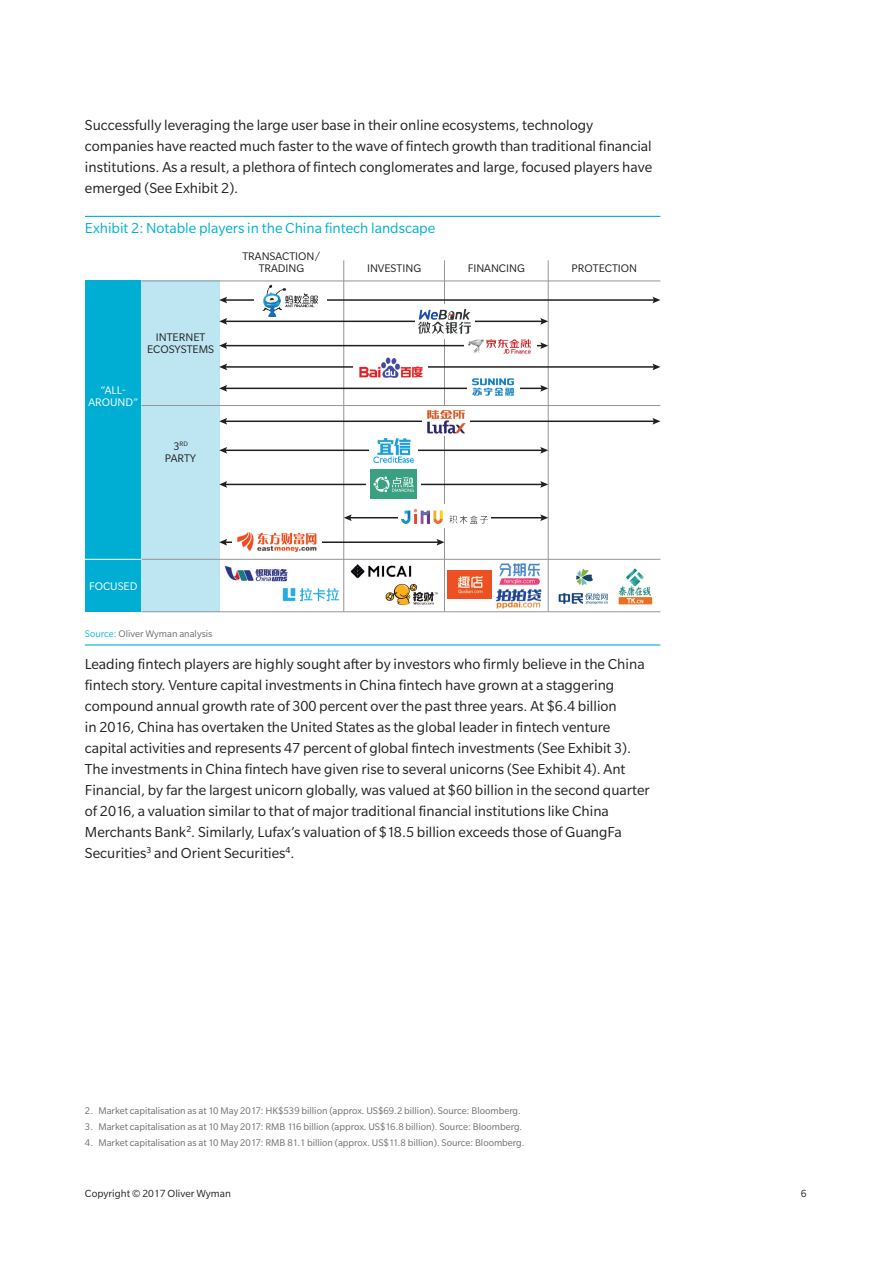
<style>
.page{position:relative;width:893px;height:1263px;background:#fff}
.page>*{position:absolute;margin:0;border:0;box-sizing:border-box;transform-origin:0 0}
.t1{font:15.75px/21px "Slate Pro";color:#231f20}
.t2{font:15.75px "Slate Pro";color:#00b0d3}
.t3{font:12px/12px "Slate Pro";color:#231f20;text-align:center}
.t4{font:12px/12px "Slate Pro";color:#fff;text-align:center}
.t5{font:11.25px "Slate Pro";color:#231f20}
.Footnote{font:10.5px "Slate Pro";color:#6c6d70}
.Exhibit_Source_Last{font:10.5px "Slate Pro";color:#6c6d70}
.t6{font:7.05px "Slate Pro";color:#231f20}
.s1{font-size:12px}
.s2{color:#09bcda}
</style>
<div class="page">
<hr style="left:85px;top:216px;width:575px;height:1px;background:#00b0d3">
<hr style="left:85px;top:644px;width:575px;height:1px;background:#00b0d3">
<img style="left:493px;top:558px;width:52px;height:27px">
<div style="left:85px;top:281px;width:57px;height:331px;background:#00aed3"></div>
<div style="left:142px;top:281px;width:78px;height:331px;background:#bde5f2"></div>
<hr style="left:343px;top:260px;width:1px;height:352px;background:#939598">
<hr style="left:444px;top:260px;width:1px;height:352px;background:#939598">
<hr style="left:548px;top:260px;width:1px;height:352px;background:#939598">
<hr style="left:142px;top:281px;width:518px;height:1px;background:#939598">
<hr style="left:85px;top:559px;width:57px;height:1px;background:#fff">
<hr style="left:142px;top:559px;width:518px;height:1px;background:#939598">
<hr style="left:142px;top:611px;width:518px;height:1px;background:#939598">
<hr style="left:225px;top:299px;width:430px;height:2px;background:#231f20">
<svg style="left:219px;top:297px;width:8px;height:6px"></svg>
<svg style="left:652px;top:297px;width:8px;height:6px"></svg>
<hr style="left:225px;top:321px;width:318px;height:1px;background:#231f20">
<svg style="left:219px;top:318px;width:8px;height:7px"></svg>
<svg style="left:540px;top:318px;width:8px;height:7px"></svg>
<hr style="left:225px;top:345px;width:318px;height:1px;background:#231f20">
<svg style="left:219px;top:342px;width:8px;height:7px"></svg>
<svg style="left:540px;top:342px;width:8px;height:7px"></svg>
<hr style="left:225px;top:366px;width:430px;height:2px;background:#231f20">
<svg style="left:219px;top:364px;width:8px;height:6px"></svg>
<svg style="left:652px;top:364px;width:8px;height:6px"></svg>
<hr style="left:225px;top:388px;width:318px;height:1px;background:#231f20">
<svg style="left:219px;top:385px;width:8px;height:7px"></svg>
<svg style="left:540px;top:385px;width:8px;height:7px"></svg>
<hr style="left:225px;top:420px;width:430px;height:2px;background:#231f20">
<svg style="left:219px;top:418px;width:8px;height:7px"></svg>
<svg style="left:652px;top:418px;width:8px;height:7px"></svg>
<hr style="left:225px;top:541px;width:214px;height:2px;background:#231f20">
<svg style="left:219px;top:539px;width:8px;height:6px"></svg>
<svg style="left:437px;top:539px;width:7px;height:6px"></svg>
<hr style="left:225px;top:449px;width:318px;height:2px;background:#231f20">
<svg style="left:219px;top:447px;width:8px;height:7px"></svg>
<svg style="left:540px;top:447px;width:8px;height:7px"></svg>
<div style="left:415px;top:304px;width:59px;height:34px;background:#fff"></div>
<div style="left:464px;top:329px;width:72px;height:34px;background:#fff"></div>
<div style="left:467px;top:371px;width:52px;height:34px;background:#fff"></div>
<div style="left:353px;top:350px;width:75px;height:34px;background:#fff"></div>
<div style="left:369px;top:433px;width:49px;height:34px;background:#fff"></div>
<div style="left:232px;top:525px;width:90px;height:32px;background:#fff"></div>
<div style="left:422px;top:406px;width:48px;height:30px;background:#fff"></div>
<img style="left:468px;top:339px;width:63px;height:15px">
<img style="left:419px;top:309px;width:51px;height:24px">
<img style="left:427px;top:410px;width:39px;height:24px">
<img style="left:448px;top:571px;width:43px;height:27px">
<div style="left:254px;top:293px;width:72px;height:14px;background:#fff"></div>
<img style="left:262px;top:284px;width:56px;height:33px">
<img style="left:495px;top:589px;width:47px;height:20px">
<img style="left:359px;top:357px;width:64px;height:21px">
<img style="left:237px;top:532px;width:80px;height:20px">
<img style="left:374px;top:438px;width:39px;height:24px">
<hr style="left:225px;top:484px;width:318px;height:1px;background:#231f20">
<svg style="left:219px;top:481px;width:8px;height:7px"></svg>
<svg style="left:540px;top:481px;width:8px;height:7px"></svg>
<div style="left:366px;top:467px;width:55px;height:34px;background:#fff"></div>
<hr style="left:349px;top:517px;width:194px;height:1px;background:#231f20">
<svg style="left:344px;top:514px;width:8px;height:7px"></svg>
<svg style="left:540px;top:514px;width:8px;height:7px"></svg>
<div style="left:399px;top:504px;width:92px;height:24px;background:#fff"></div>
<img style="left:471px;top:378px;width:44px;height:18px">
<img style="left:385px;top:583px;width:53px;height:23px">
<img style="left:350px;top:564px;width:62px;height:15px">
<img style="left:282px;top:587px;width:58px;height:15px">
<img style="left:224px;top:565px;width:64px;height:17px">
<img style="left:618px;top:568px;width:35px;height:37px">
<img style="left:558px;top:568px;width:51px;height:37px">
<img style="left:370px;top:470px;width:47px;height:29px">
<img style="left:402px;top:508px;width:85px;height:15px">
<hr style="left:142px;top:405px;width:518px;height:1px;background:#939598">
<p class="t1" style="left:85px;top:115px;width:569px">Successfully leveraging the large user base in their online ecosystems, technology companies have reacted much faster to the wave of fintech growth than traditional financial institutions. As a result, a plethora of fintech conglomerates and large, focused players have emerged (See Exhibit 2).</p>
<p class="t2" style="left:85px;top:220px;width:352px">Exhibit 2: Notable players in the China fintech landscape</p>
<p class="t3" style="left:242px;top:250px;width:79px">TRANSACTION/<br>TRADING</p>
<p class="t3" style="left:367px;top:262px;width:56px">INVESTING</p>
<p class="t3" style="left:468px;top:262px;width:59px">FINANCING</p>
<p class="t3" style="left:571px;top:262px;width:67px">PROTECTION</p>
<p class="t3" style="left:147px;top:332px;width:69px">INTERNET<br>ECOSYSTEMS</p>
<p class="t4" style="left:88px;top:384px;width:51px">“ALL-<br>AROUND”</p>
<p class="t6" style="left:173px;top:440px;width:16px"><span class="s1">3</span>RD</p>
<p class="t3" style="left:165px;top:452px;width:33px">PARTY</p>
<p class="t4" style="left:89px;top:580px;width:50px">FOCUSED</p>
<p class="Exhibit_Source_Last" style="left:85px;top:628px;width:129px"><span class="s2">Source:</span> Oliver Wyman analysis</p>
<p class="t1" style="left:85px;top:653px;width:566px">Leading fintech players are highly sought after by investors who firmly believe in the China fintech story. Venture capital investments in China fintech have grown at a staggering compound annual growth rate of 300 percent over the past three years. At $6.4 billion<br>in 2016, China has overtaken the United States as the global leader in fintech venture capital activities and represents 47 percent of global fintech investments (See Exhibit 3).<br>The investments in China fintech have given rise to several unicorns (See Exhibit 4). Ant Financial, by far the largest unicorn globally, was valued at $60 billion in the second quarter of 2016, a valuation similar to that of major traditional financial institutions like China Merchants Bank<sup>2</sup>. Similarly, Lufax’s valuation of $18.5 billion exceeds those of GuangFa Securities<sup>3</sup> and Orient Securities<sup>4</sup>.</p>
<p class="Footnote" style="left:85px;top:1106px;width:437px">2. Market capitalisation as at 10 May 2017: HK$539 billion (approx. US$69.2 billion). Source: Bloomberg.</p>
<p class="Footnote" style="left:85px;top:1121px;width:439px">3. Market capitalisation as at 10 May 2017: RMB 116 billion (approx. US$16.8 billion). Source: Bloomberg.</p>
<p class="Footnote" style="left:85px;top:1137px;width:441px">4. Market capitalisation as at 10 May 2017: RMB 81.1 billion (approx. US$11.8 billion). Source: Bloomberg.</p>
<p class="t5" style="left:85px;top:1187px;width:147px">Copyright © 2017 Oliver Wyman</p>
<p class="t5" style="left:801px;top:1187px;width:7px">6</p>
</div>
